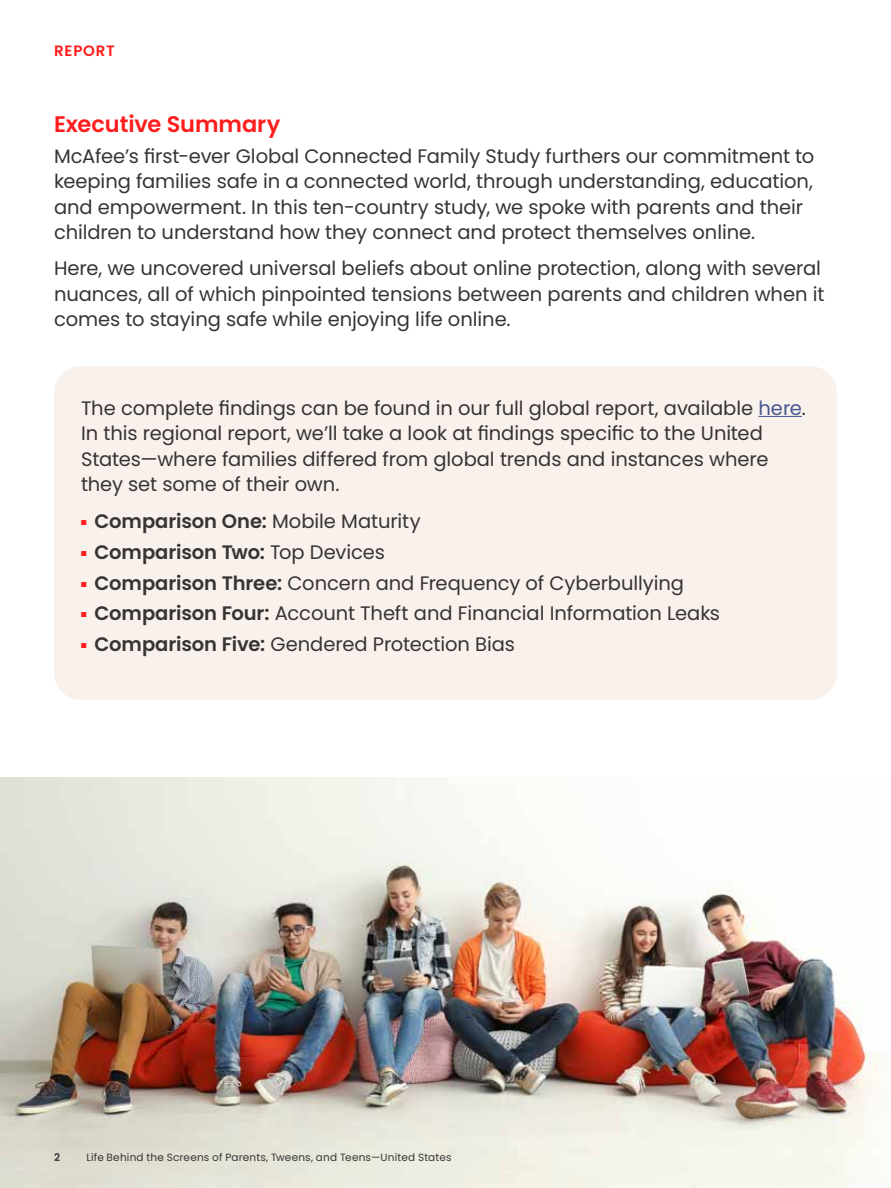
<style>
.page{position:relative;width:891px;height:1188px;background:#fff}
.page>*{position:absolute;margin:0;border:0;box-sizing:border-box;transform-origin:0 0}
.Body__Header___4pt{font:600 22.5px "Poppins";letter-spacing:-.005em;color:#ff1c1c}
.Body__Text{font:19.5px/25.5px "Poppins";letter-spacing:-.005em;color:#383434}
.t1{font:600 19.5px "Poppins";letter-spacing:-.005em;color:#383434}
.t2{font:600 15px "Poppins";letter-spacing:.055em;color:#ff1c1c}
.t3{font:10.5px "Poppins";letter-spacing:.015em;color:#383434}
.t4{font:600 10.5px "Poppins";color:#383434}
.s1{color:#465792}
.s2{font-weight:400}
.s3{font-weight:600}
</style>
<div class="page">
<div style="left:54px;top:366px;width:783px;height:334px;background:#f9f1ec;border-radius:27px"></div>
<hr style="left:759px;top:416px;width:43px;height:1px;background:#465792">
<img style="left:0;top:778px;width:881px;height:410px">
<p class="t2" style="left:54px;top:42px;width:62px">REPORT</p>
<p class="Body__Header___4pt" style="left:54px;top:111px;width:228px">Executive Summary</p>
<p class="Body__Text" style="left:54px;top:143px;width:762px">McAfee’s first-ever Global Connected Family Study furthers our commitment to keeping families safe in a connected world, through understanding, education, and empowerment. In this ten-country study, we spoke with parents and their children to understand how they connect and protect themselves online.</p>
<p class="Body__Text" style="left:54px;top:256px;width:772px">Here, we uncovered universal beliefs about online protection, along with several nuances, all of which pinpointed tensions between parents and children when it comes to staying safe while enjoying life online.</p>
<p class="Body__Text" style="left:81px;top:395px;width:726px">The complete findings can be found in our full global report, available <span class="s1">here</span>.<br>In this regional report, we’ll take a look at findings specific to the United States—where families differed from global trends and instances where they set some of their own.</p>
<p class="t1" style="left:81px;top:510px;width:341px"><sup>■</sup> Comparison One: <span class="s2">Mobile Maturity</span></p>
<p class="t1" style="left:81px;top:541px;width:306px"><sup>■</sup> Comparison Two: <span class="s2">Top Devices</span></p>
<p class="Body__Text" style="left:81px;top:570px;width:605px"><sup>■</sup> <span class="s3">Comparison Three:</span> Concern and Frequency of Cyberbullying</p>
<p class="Body__Text" style="left:81px;top:601px;width:641px"><sup>■</sup> <span class="s3">Comparison Four:</span> Account Theft and Financial Information Leaks</p>
<p class="Body__Text" style="left:81px;top:632px;width:436px"><sup>■</sup> <span class="s3">Comparison Five:</span> Gendered Protection Bias</p>
<p class="t4" style="left:54px;top:1152px;width:8px">2</p>
<p class="t3" style="left:86px;top:1152px;width:367px">Life Behind the Screens of Parents, Tweens, and Teens—United States</p>
</div>
